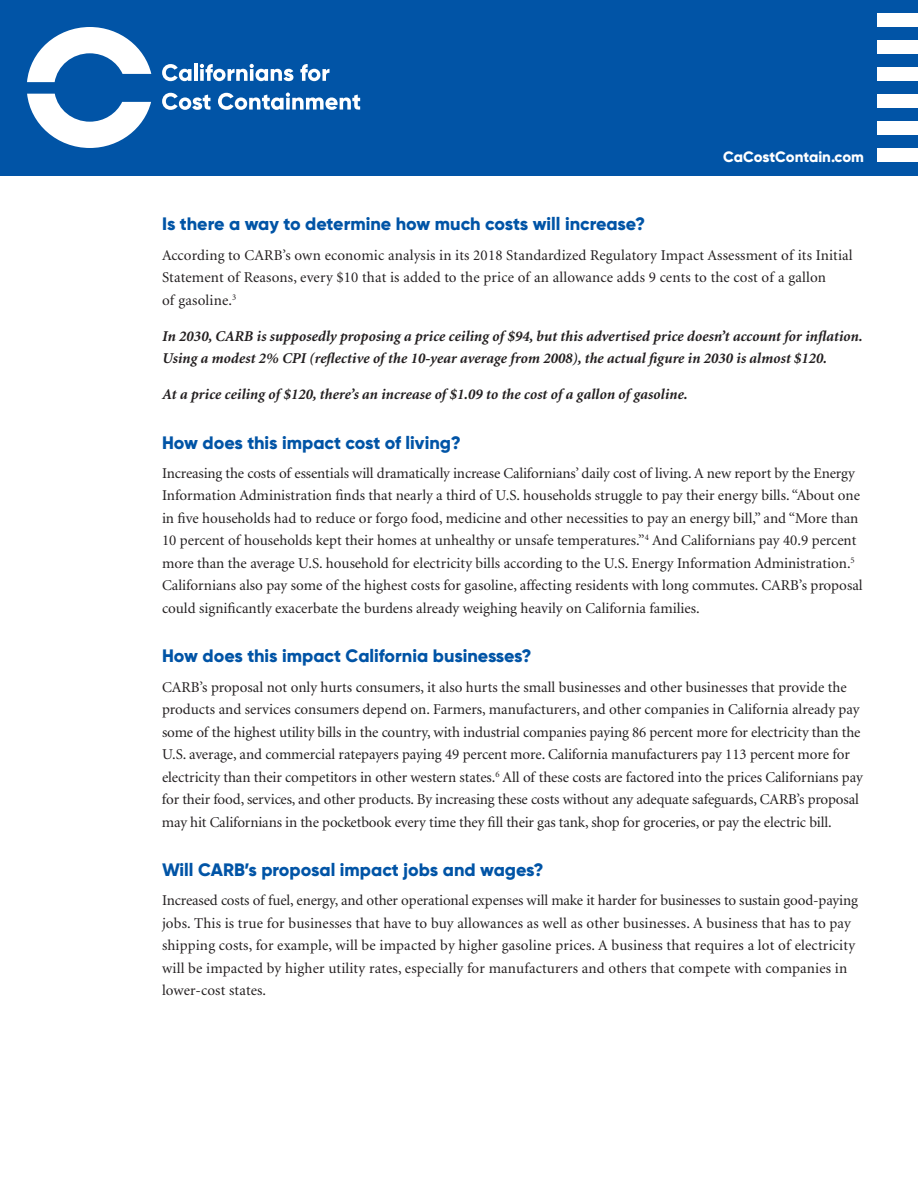
<style>
.page{position:relative;width:918px;height:1188px;background:#fff}
.page>*{position:absolute;margin:0;border:0;box-sizing:border-box;transform-origin:0 0}
.t1{font:800 18px "Gilroy";color:#0154a6}
.t2{font:15px/22.5px "Minion";color:#231f20}
.t3{font:italic 700 15px/22.5px "Minion";color:#231f20}
.t4{font:800 15px "Gilroy";letter-spacing:-.005em;color:#fff}
</style>
<div class="page">
<div style="left:0;top:0;width:918px;height:176px;background:#0154a6"></div>
<svg style="left:162px;top:64px;width:30px;height:17px"></svg>
<hr style="left:194px;top:64px;width:4px;height:17px;background:#fff">
<svg style="left:200px;top:64px;width:93px;height:17px"></svg>
<svg style="left:300px;top:64px;width:30px;height:17px"></svg>
<svg style="left:162px;top:93px;width:48px;height:17px"></svg>
<svg style="left:218px;top:93px;width:142px;height:17px"></svg>
<svg style="left:27px;top:27px;width:124px;height:55px"></svg>
<svg style="left:27px;top:94px;width:124px;height:54px"></svg>
<div style="left:878px;top:14px;width:40px;height:13px;background:#fff"></div>
<div style="left:878px;top:40px;width:40px;height:14px;background:#fff"></div>
<div style="left:878px;top:68px;width:40px;height:13px;background:#fff"></div>
<div style="left:878px;top:94px;width:40px;height:14px;background:#fff"></div>
<div style="left:878px;top:122px;width:40px;height:13px;background:#fff"></div>
<div style="left:878px;top:148px;width:40px;height:14px;background:#fff"></div>
<p class="t4" style="left:723px;top:147px;width:142px">CaCostContain.com</p>
<p class="t1" style="left:162px;top:213px;width:485px">Is there a way to determine how much costs will increase?</p>
<p class="t2" style="left:162px;top:244px;width:692px">According to CARB’s own economic analysis in its 2018 Standardized Regulatory Impact Assessment of its Initial<br>Statement of Reasons, every $10 that is added to the price of an allowance adds 9 cents to the cost of a gallon<br>of gasoline.<sup>3</sup></p>
<p class="t3" style="left:162px;top:325px;width:702px">In 2030, CARB is supposedly proposing a price ceiling of $94, but this advertised price doesn’t account for inflation.<br>Using a modest 2% CPI (reflective of the 10-year average from 2008), the actual figure in 2030 is almost $120.</p>
<p class="t3" style="left:162px;top:384px;width:527px">At a price ceiling of $120, there’s an increase of $1.09 to the cost of a gallon of gasoline.</p>
<p class="t1" style="left:162px;top:431px;width:300px">How does this impact cost of living?</p>
<p class="t2" style="left:162px;top:462px;width:702px">Increasing the costs of essentials will dramatically increase Californians’ daily cost of living. A new report by the Energy Information Administration finds that nearly a third of U.S. households struggle to pay their energy bills. “About one in five households had to reduce or forgo food, medicine and other necessities to pay an energy bill,” and “More than 10 percent of households kept their homes at unhealthy or unsafe temperatures.”<sup>4</sup> And Californians pay 40.9 percent more than the average U.S. household for electricity bills according to the U.S. Energy Information Administration.<sup>5<br></sup>Californians also pay some of the highest costs for gasoline, affecting residents with long commutes. CARB’s proposal could significantly exacerbate the burdens already weighing heavily on California families.</p>
<p class="t1" style="left:162px;top:645px;width:371px">How does this impact California businesses?</p>
<p class="t2" style="left:162px;top:676px;width:702px">CARB’s proposal not only hurts consumers, it also hurts the small businesses and other businesses that provide the products and services consumers depend on. Farmers, manufacturers, and other companies in California already pay some of the highest utility bills in the country, with industrial companies paying 86 percent more for electricity than the U.S. average, and commercial ratepayers paying 49 percent more. California manufacturers pay 113 percent more for electricity than their competitors in other western states.<sup>6</sup> All of these costs are factored into the prices Californians pay for their food, services, and other products. By increasing these costs without any adequate safeguards, CARB’s proposal may hit Californians in the pocketbook every time they fill their gas tank, shop for groceries, or pay the electric bill.</p>
<p class="t1" style="left:162px;top:859px;width:383px">Will CARB’s proposal impact jobs and wages?</p>
<p class="t2" style="left:162px;top:890px;width:697px">Increased costs of fuel, energy, and other operational expenses will make it harder for businesses to sustain good-paying jobs. This is true for businesses that have to buy allowances as well as other businesses. A business that has to pay shipping costs, for example, will be impacted by higher gasoline prices. A business that requires a lot of electricity will be impacted by higher utility rates, especially for manufacturers and others that compete with companies in lower-cost states.</p>
</div>
